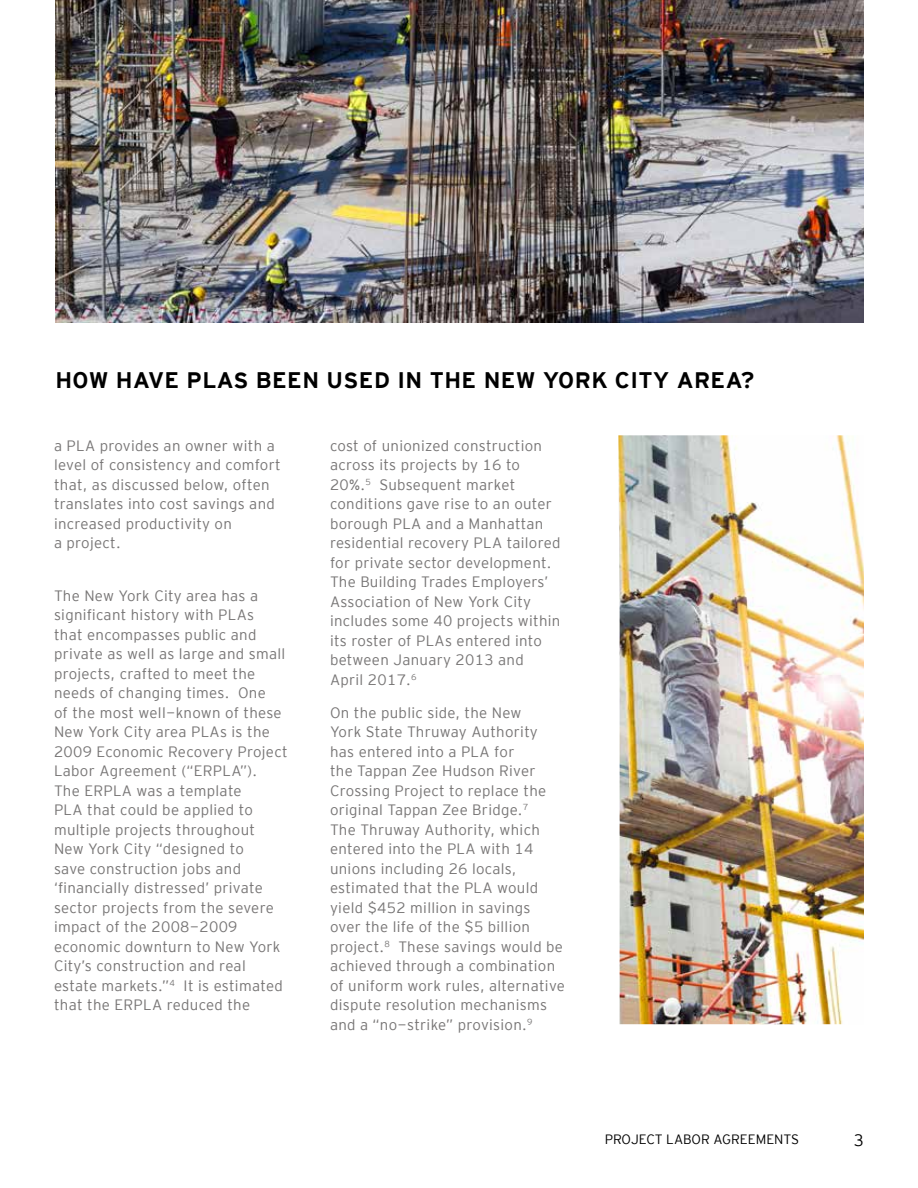
<style>
.page{position:relative;width:918px;height:1188px;background:#fff}
.page>*{position:absolute;margin:0;border:0;box-sizing:border-box;transform-origin:0 0}
.t1{font:700 22.5px "Interstate Mono";letter-spacing:.02em;color:#000}
.t2{font:16.5px "Interstate Mono Lgt";color:#000}
.t3{font:15px/19.5px "Interstate Mono Lgt";letter-spacing:.02em;color:#777575}
.t4{font:13.5px "Interstate Mono Lgt";color:#000}
.s1{font-family:"Articulat C Fv 2";font-weight:500}
</style>
<div class="page">
<img style="left:618px;top:435px;width:246px;height:589px">
<img style="left:55px;top:0;width:809px;height:323px">
<h1 class="t1" style="left:55px;top:368px;width:700px">HOW HAVE PLAS BEEN USED IN THE NEW YORK CITY AREA?</h1>
<p class="t3" style="left:54px;top:435px;width:228px">a PLA provides an owner with a level of consistency and comfort that, as discussed below, often translates into cost savings and increased productivity on<br>a project.</p>
<p class="t3" style="left:54px;top:585px;width:235px">The New York City area has a significant history with PLAs<br>that encompasses public and private as well as large and small projects, crafted to meet the needs of changing times. One<br>of the most well-known of these<br>New York City area PLAs is the<br>2009 Economic Recovery Project<br>Labor Agreement (“ERPLA”).<br>The ERPLA was a template<br>PLA that could be applied to multiple projects throughout<br>New York City “designed to<br>save construction jobs and ‘financially distressed’ private sector projects from the severe impact of the 2008-2009 economic downturn to New York<br>City’s construction and real estate markets.”<sup>4</sup> It is estimated that the ERPLA reduced the</p>
<p class="t3" style="left:330px;top:435px;width:232px">cost of unionized construction across its projects by 16 to<br>20<span class="s1">%</span>.<sup>5</sup> Subsequent market conditions gave rise to an outer borough PLA and a Manhattan residential recovery PLA tailored for private sector development.<br>The Building Trades Employers’<br>Association of New York City includes some 40 projects within its roster of PLAs entered into between January 2013 and<br>April 2017.<sup>6</sup></p>
<p class="t3" style="left:330px;top:702px;width:237px">On the public side, the New<br>York State Thruway Authority has entered into a PLA for<br>the Tappan Zee Hudson River<br>Crossing Project to replace the original Tappan Zee Bridge.<sup>7<br></sup>The Thruway Authority, which entered into the PLA with 14 unions including 26 locals, estimated that the PLA would yield $452 million in savings over the life of the $5 billion project.<sup>8</sup> These savings would be achieved through a combination of uniform work rules, alternative dispute resolution mechanisms and a “no-strike” provision.<sup>9</sup></p>
<p class="t4" style="left:605px;top:1132px;width:196px">PROJECT LABOR AGREEMENTS</p>
<p class="t2" style="left:854px;top:1131px;width:12px">3</p>
</div>
